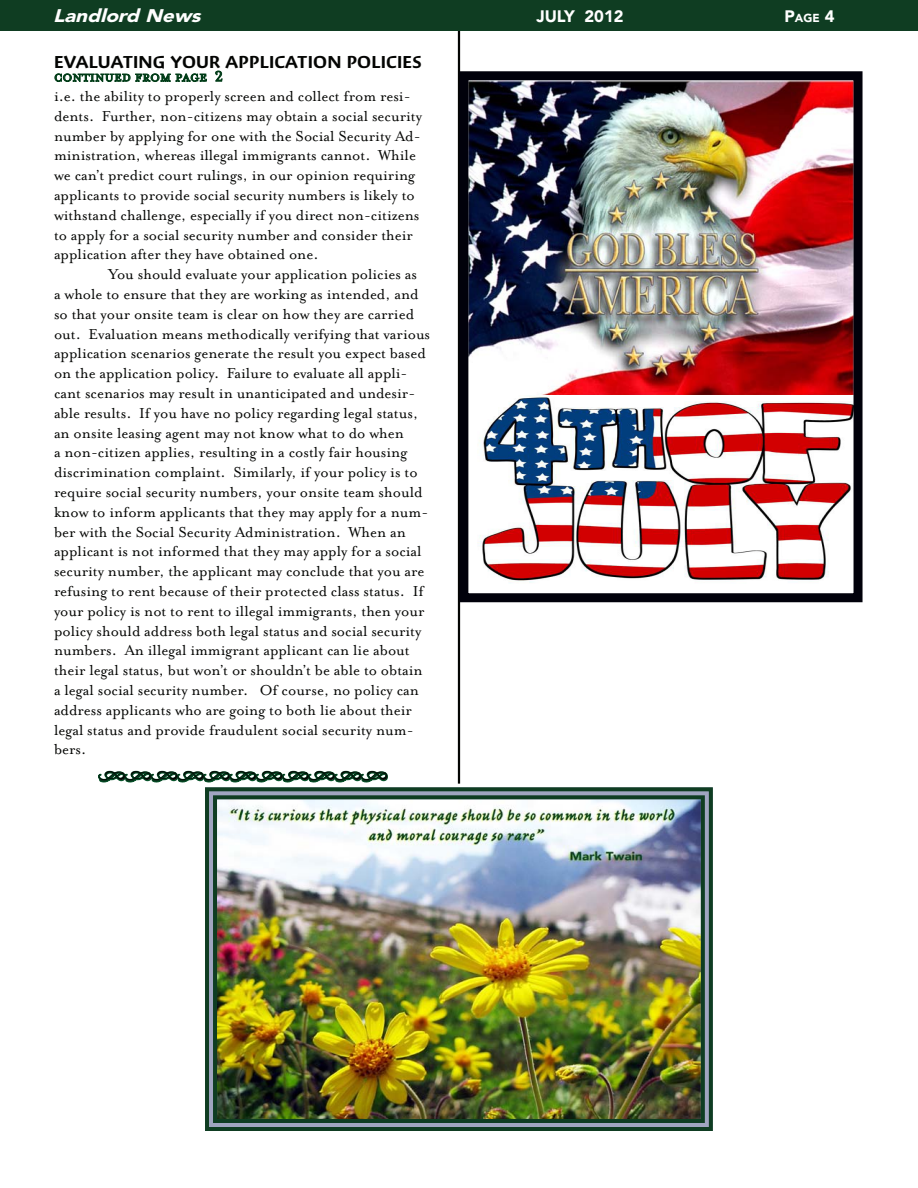
<style>
.page{position:relative;width:918px;height:1188px;background:#fff}
.page>*{position:absolute;margin:0;border:0;box-sizing:border-box;transform-origin:0 0}
.t1{font:22.5px "L Decoration Pi One";color:#040503}
.t2{font:italic 900 18.15px "Avenir LT Std";color:#fff;scale:1.14 1}
.t3{font:700 18px "Massif Std";letter-spacing:.01em;color:#040503}
.t4{font:16.5px/19.8px "Mrs Eaves Roman";color:#040503}
.t5{font:16.5px "Mrs Eaves Small Caps";color:#003c17}
.t6{font:900 16.5px "Avenir LT Std";color:#fff}
.t7{font:900 11.55px "Avenir LT Std";color:#fff}
.s1{font-size:16.5px}
</style>
<div class="page">
<hr style="left:458px;top:0;width:2px;height:784px;background:#040503">
<svg style="left:54px;top:73px;width:153px;height:9px"></svg>
<svg style="left:215px;top:70px;width:8px;height:12px"></svg>
<svg style="left:98px;top:770px;width:290px;height:13px"></svg>
<div style="left:0;top:0;width:918px;height:30px;background:#0f3d22"></div>
<svg style="left:205px;top:787px;width:508px;height:344px"></svg>
<img style="left:211px;top:793px;width:496px;height:332px">
<img style="left:457px;top:67px;width:406px;height:540px">
<p class="t2" style="left:53px;top:5px;width:136px">Landlord News</p>
<p class="t6" style="left:536px;top:6px;width:89px">JULY 2012</p>
<p class="t7" style="left:785px;top:11px;width:51px"><span class="s1">P</span>age <span class="s1">4</span></p>
<p class="t3" style="left:54px;top:51px;width:369px">EVALUATING YOUR APPLICATION POLICIES</p>
<p class="t5" style="left:54px;top:67px;width:171px">continued from page 2</p>
<p class="t4" style="left:54px;top:86px;width:370px">i.e. the ability to properly screen and collect from resi&shy;dents. Further, non-citizens may obtain a social security number by applying for one with the Social Security Ad&shy;ministration, whereas illegal immigrants cannot. While we can’t predict court rulings, in our opinion requiring applicants to provide social security numbers is likely to withstand challenge, especially if you direct non-citizens to apply for a social security number and consider their application after they have obtained one.</p>
<p class="t4" style="left:54px;top:265px;width:378px;text-indent:54px">You should evaluate your application policies as<br>a whole to ensure that they are working as intended, and so that your onsite team is clear on how they are carried out. Evaluation means methodically verifying that various application scenarios generate the result you expect based on the application policy. Failure to evaluate all appli&shy;cant scenarios may result in unanticipated and undesir&shy;able results. If you have no policy regarding legal status, an onsite leasing agent may not know what to do when<br>a non-citizen applies, resulting in a costly fair housing discrimination complaint. Similarly, if your policy is to require social security numbers, your onsite team should know to inform applicants that they may apply for a num&shy;ber with the Social Security Administration. When an applicant is not informed that they may apply for a social security number, the applicant may conclude that you are refusing to rent because of their protected class status. If your policy is not to rent to illegal immigrants, then your policy should address both legal status and social security numbers. An illegal immigrant applicant can lie about their legal status, but won’t or shouldn’t be able to obtain a legal social security number. Of course, no policy can address applicants who are going to both lie about their legal status and provide fraudulent social security num&shy;bers.</p>
<p class="t1" style="left:99px;top:760px;width:290px">JJJJJJJJJJJ</p>
</div>
